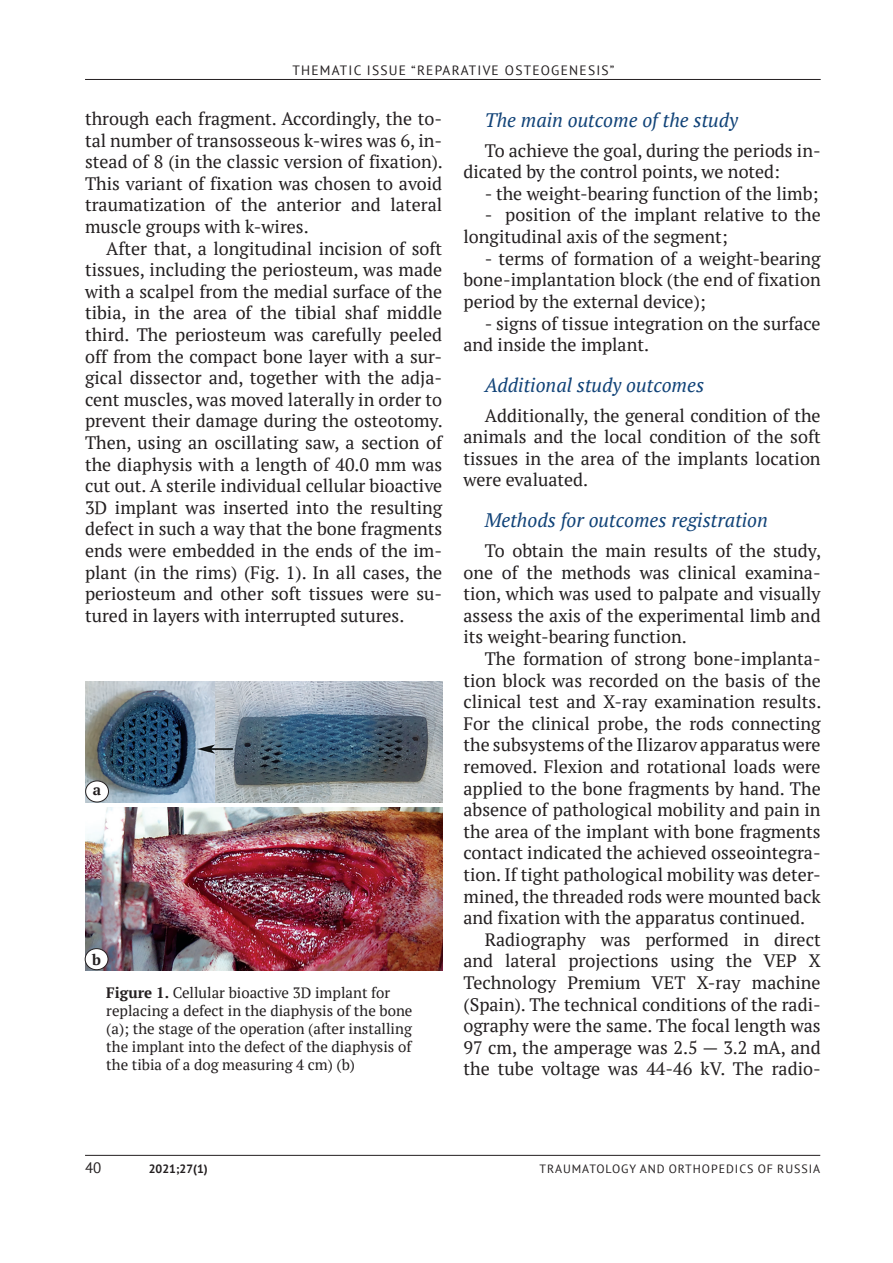
<style>
.page{position:relative;width:893px;height:1263px;background:#fff}
.page>*{position:absolute;margin:0;border:0;box-sizing:border-box;transform-origin:0 0}
.t1{font:italic 19.5px "PT Serif";color:#114378}
.t2{font:18px/21.6px "PT Serif";color:#231f20;text-align:justify}
.t3{font:15px/18px "PT Serif";color:#231f20}
.t4{font:15px "PT Sans";color:#231f20}
.t5{font:700 15px "PT Serif";color:#231f20}
.t6{font:13.5px "PT Sans";letter-spacing:.09em;color:#231f20}
.t7{font:12px "PT Sans";letter-spacing:.08em;color:#231f20}
.t8{font:700 12px "PT Sans";color:#231f20}
.s1{font-weight:700}
</style>
<div class="page">
<hr style="left:85px;top:79px;width:736px;height:1px;background:#231f20">
<hr style="left:85px;top:1155px;width:735px;height:1px;background:#231f20">
<img style="left:85px;top:681px;width:357px;height:121px">
<img style="left:85px;top:808px;width:357px;height:162px">
<div style="left:86px;top:781px;width:22px;height:21px;background:#fff;border-radius:50%"></div>
<div style="left:85px;top:780px;width:24px;height:22px;border:1px solid #231f20;border-radius:50%"></div>
<div style="left:85px;top:949px;width:23px;height:21px;background:#fff;border-radius:50%"></div>
<div style="left:85px;top:948px;width:23px;height:22px;border:1px solid #231f20;border-radius:50%"></div>
<p class="t6" style="left:292px;top:61px;width:324px">THEMATIC ISSUE “REPARATIVE OSTEOGENESIS”</p>
<p class="t2" style="left:85px;top:109px;width:359px">through each fragment. Accordingly, the to&shy;tal number of transosseous k-wires was 6, in&shy;stead of 8 (in the classic version of fixation).<br>This variant of fixation was chosen to avoid traumatization of the anterior and lateral muscle groups with k-wires.</p>
<p class="t2" style="left:85px;top:238px;width:359px;text-indent:21px">After that, a longitudinal incision of soft tissues, including the periosteum, was made with a scalpel from the medial surface of the tibia, in the area of the tibial shaf middle third. The periosteum was carefully peeled off from the compact bone layer with a sur&shy;gical dissector and, together with the adja&shy;cent muscles, was moved laterally in order to prevent their damage during the osteotomy.<br>Then, using an oscillating saw, a section of the diaphysis with a length of 40.0 mm was cut out. A sterile individual cellular bioactive 3D implant was inserted into the resulting defect in such a way that the bone fragments ends were embedded in the ends of the im&shy;plant (in the rims) (Fig. 1). In all cases, the periosteum and other soft tissues were su&shy;tured in layers with interrupted sutures.</p>
<p class="t5" style="left:93px;top:781px;width:10px">а</p>
<p class="t5" style="left:92px;top:951px;width:10px">b</p>
<p class="t3" style="left:106px;top:985px;width:308px"><span class="s1">Figure 1.</span> Cellular bioactive 3D implant for replacing a defect in the diaphysis of the bone (а); the stage of the operation (after installing the implant into the defect of the diaphysis of the tibia of a dog measuring 4 cm) (b)</p>
<p class="t1" style="left:485px;top:109px;width:255px">The main outcome of the study</p>
<p class="t2" style="left:463px;top:140px;width:359px;text-indent:21px">To achieve the goal, during the periods in&shy;dicated by the control points, we noted:</p>
<p class="t2" style="left:485px;top:183px;width:335px">- the weight-bearing function of the limb;</p>
<p class="t2" style="left:463px;top:205px;width:359px;text-indent:21px">- position of the implant relative to the longitudinal axis of the segment;</p>
<p class="t2" style="left:463px;top:248px;width:359px;text-indent:21px">- terms of formation of a weight-bearing bone-implantation block (the end of fixation period by the external device);</p>
<p class="t2" style="left:463px;top:313px;width:359px;text-indent:21px">- signs of tissue integration on the surface and inside the implant.</p>
<p class="t1" style="left:485px;top:374px;width:221px">Additional study outcomes</p>
<p class="t2" style="left:463px;top:405px;width:359px;text-indent:21px">Additionally, the general condition of the animals and the local condition of the soft tissues in the area of the implants location were evaluated.</p>
<p class="t1" style="left:485px;top:509px;width:285px">Methods for outcomes registration</p>
<p class="t2" style="left:463px;top:540px;width:359px;text-indent:21px">To obtain the main results of the study, one of the methods was clinical examina&shy;tion, which was used to palpate and visually assess the axis of the experimental limb and its weight-bearing function.</p>
<p class="t2" style="left:485px;top:648px;width:337px">The formation of strong bone-implanta-</p>
<p class="t2" style="left:463px;top:670px;width:359px">tion block was recorded on the basis of the</p>
<p class="t2" style="left:463px;top:692px;width:359px">clinical test and X-ray examination results.</p>
<p class="t2" style="left:463px;top:713px;width:359px">For the clinical probe, the rods connecting</p>
<p class="t2" style="left:463px;top:735px;width:359px">the subsystems of the Ilizarov apparatus were</p>
<p class="t2" style="left:463px;top:756px;width:359px">removed. Flexion and rotational loads were</p>
<p class="t2" style="left:463px;top:778px;width:359px">applied to the bone fragments by hand. The</p>
<p class="t2" style="left:463px;top:800px;width:359px">absence of pathological mobility and pain in</p>
<p class="t2" style="left:463px;top:821px;width:359px">the area of the implant with bone fragments</p>
<p class="t2" style="left:463px;top:843px;width:359px">contact indicated the achieved osseointegra-</p>
<p class="t2" style="left:463px;top:864px;width:359px">tion. If tight pathological mobility was deter-</p>
<p class="t2" style="left:463px;top:886px;width:359px">mined, the threaded rods were mounted back</p>
<p class="t2" style="left:463px;top:908px;width:343px">and fixation with the apparatus continued.</p>
<p class="t2" style="left:485px;top:929px;width:337px">Radiography was performed in direct</p>
<p class="t2" style="left:463px;top:951px;width:359px">and lateral projections using the VEP X</p>
<p class="t2" style="left:463px;top:972px;width:359px">Technology Premium VET X-ray machine</p>
<p class="t2" style="left:463px;top:994px;width:359px">(Spain). The technical conditions of the radi-</p>
<p class="t2" style="left:463px;top:1016px;width:359px">ography were the same. The focal length was</p>
<p class="t2" style="left:463px;top:1037px;width:359px">97 cm, the amperage was 2.5 — 3.2 mA, and</p>
<p class="t2" style="left:463px;top:1059px;width:359px">the tube voltage was 44-46 kV. The radio-</p>
<p class="t4" style="left:85px;top:1158px;width:18px">40</p>
<p class="t8" style="left:149px;top:1160px;width:60px">2021;27(1)</p>
<p class="t7" style="left:540px;top:1161px;width:17px">TRAUMATO</p>
<p class="t7" style="left:606px;top:1161px;width:72px">LOGY AND ORTHOPE</p>
<p class="t7" style="left:726px;top:1161px;width:16px">DICS</p>
<p class="t7" style="left:758px;top:1161px;width:36px">OF RUSSIA</p>
</div>
